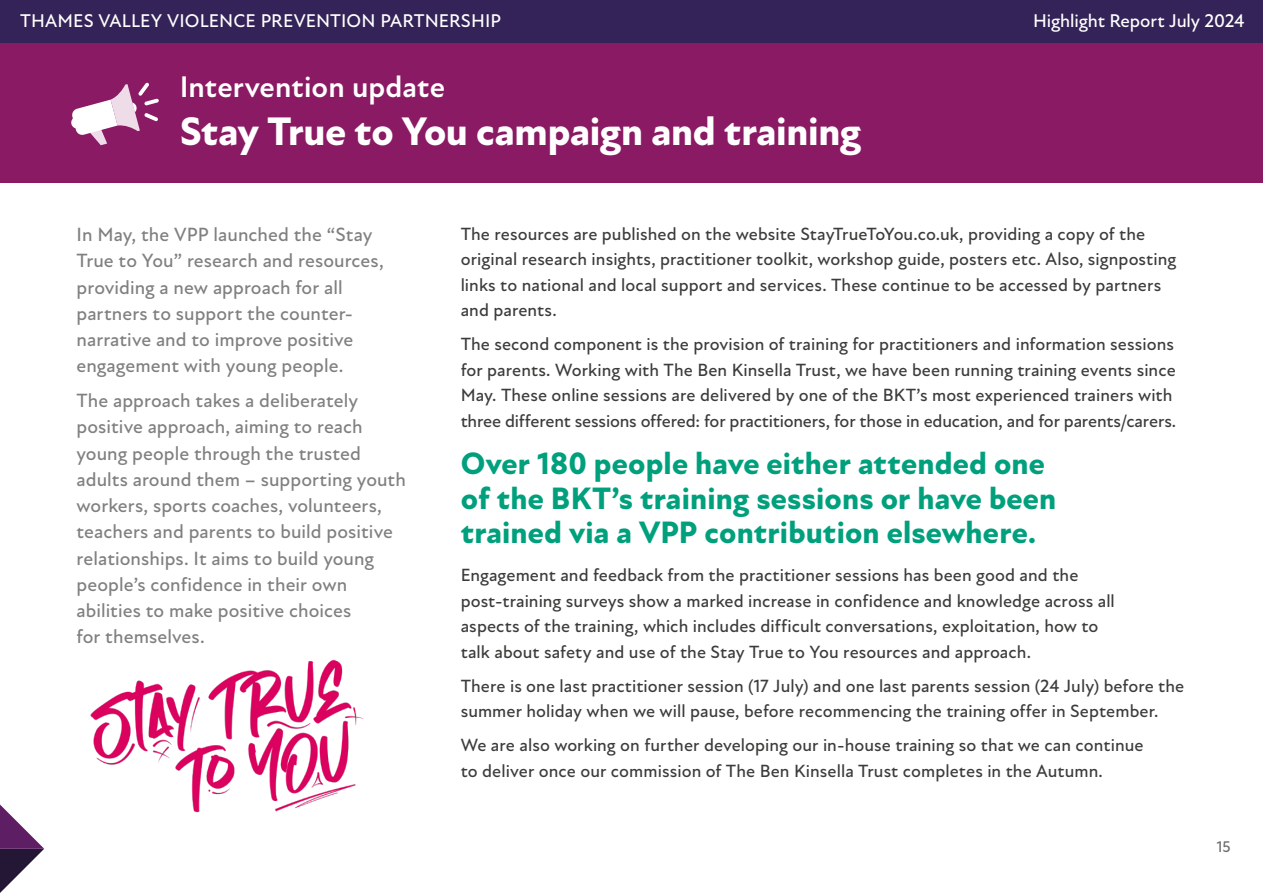
<style>
.page{position:relative;width:1263px;height:893px;background:#fff}
.page>*{position:absolute;margin:0;border:0;box-sizing:border-box;transform-origin:0 0}
.H1__white{font:800 40.5px "New Atten";letter-spacing:-.01em;color:#fff}
.Body_text{font:800 31.5px/34.5px "New Atten";letter-spacing:.005em;color:#00a07d}
.Body_text-2{font:700 30.3px "New Atten";letter-spacing:.005em;color:#fff}
.Intro{font:500 19.5px/26.2px "New Atten";letter-spacing:.005em;color:#818080}
.t1{font:500 18.75px "New Atten";color:#fff}
.Body_text-3{font:500 18px/25.5px "New Atten";letter-spacing:.005em;color:#3c3c3b}
.t2{font:500 15.75px "New Atten";color:#706f6f}
</style>
<div class="page">
<img style="left:90px;top:659px;width:274px;height:154px">
<div style="left:0;top:43px;width:1263px;height:140px;background:#8b1a64"></div>
<svg style="left:71px;top:82px;width:88px;height:63px"></svg>
<div style="left:0;top:0;width:1263px;height:43px;background:#342358"></div>
<svg style="left:0;top:804px;width:44px;height:89px"></svg>
<p class="t1" style="left:20px;top:10px;width:482px">THAMES VALLEY VIOLENCE PREVENTION PARTNERSHIP</p>
<p class="Body_text-2" style="left:180px;top:69px;width:267px">Intervention update</p>
<p class="H1__white" style="left:180px;top:107px;width:683px">Stay True to You campaign and training</p>
<p class="t1" style="left:1033px;top:10px;width:213px">Highlight Report July 2024</p>
<p class="Intro" style="left:77px;top:222px;width:309px">In May, the VPP launched the “Stay True to You” research and resources, providing a new approach for all partners to support the counter&shy;narrative and to improve positive engagement with young people.</p>
<p class="Intro" style="left:77px;top:388px;width:331px">The approach takes a deliberately positive approach, aiming to reach young people through the trusted adults around them – supporting youth workers, sports coaches, volunteers, teachers and parents to build positive relationships. It aims to build young people’s confidence in their own abilities to make positive choices<br>for themselves.</p>
<p class="Body_text-3" style="left:461px;top:221px;width:717px">The resources are published on the website StayTrueToYou.co.uk, providing a copy of the original research insights, practitioner toolkit, workshop guide, posters etc. Also, signposting links to national and local support and services. These continue to be accessed by partners and parents.</p>
<p class="Body_text-3" style="left:461px;top:332px;width:717px">The second component is the provision of training for practitioners and information sessions for parents. Working with The Ben Kinsella Trust, we have been running training events since May. These online sessions are delivered by one of the BKT’s most experienced trainers with three different sessions offered: for practitioners, for those in education, and for parents/carers.</p>
<p class="Body_text" style="left:461px;top:447px;width:597px">Over 180 people have either attended one of the BKT’s training sessions or have been trained via a VPP contribution elsewhere.</p>
<p class="Body_text-3" style="left:461px;top:563px;width:656px">Engagement and feedback from the practitioner sessions has been good and the post-training surveys show a marked increase in confidence and knowledge across all aspects of the training, which includes difficult conversations, exploitation, how to talk about safety and use of the Stay True to You resources and approach.</p>
<p class="Body_text-3" style="left:461px;top:673px;width:725px">There is one last practitioner session (17 July) and one last parents session (24 July) before the summer holiday when we will pause, before recommencing the training offer in September.</p>
<p class="Body_text-3" style="left:461px;top:733px;width:684px">We are also working on further developing our in-house training so that we can continue to deliver once our commission of The Ben Kinsella Trust completes in the Autumn.</p>
<p class="t2" style="left:1217px;top:838px;width:15px">15</p>
</div>
